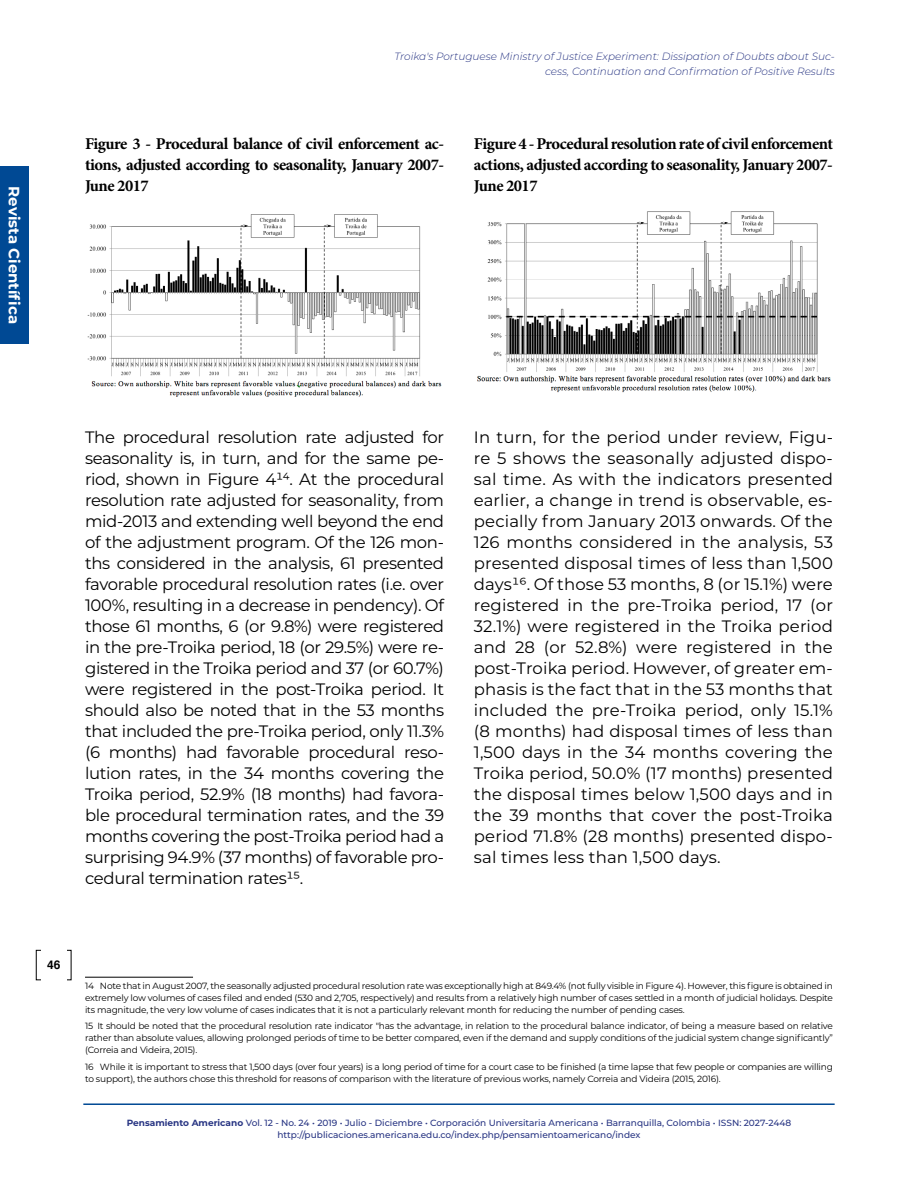
<style>
.page{position:relative;width:918px;height:1188px;background:#fff}
.page>*{position:absolute;margin:0;border:0;box-sizing:border-box;transform-origin:0 0}
.t1{font:16.5px/21px "Montserrat";letter-spacing:.01em;color:#000;text-align:justify}
.t2{font:700 16.5px/21px "Minion Pro";letter-spacing:-.03em;color:#000;text-align:justify}
.t3{font:700 15px "Montserrat";color:#fff}
.t4{font:700 12px "Helvetica";color:#000}
.t5{font:italic 300 10.5px/15px "Montserrat";color:#283583;text-align:right}
.t6{font:9px/12px "Montserrat";letter-spacing:-.02em;color:#000;text-align:justify}
.t7{font:500 9px/12px "Montserrat";color:#283583;text-align:center}
.s1{font-weight:700}
</style>
<div class="page">
<hr style="left:83px;top:1103px;width:752px;height:2px;background:#004994">
<div style="left:0;top:167px;width:29px;height:177px;background:#004994"></div>
<hr style="left:85px;top:977px;width:108px;height:1px;background:#000">
<img style="left:87px;top:214px;width:355px;height:183px">
<img style="left:477px;top:212px;width:354px;height:181px">
<p class="t3" style="left:25px;top:186px;width:139px;rotate:90deg">Revista Científica</p>
<p class="t5" style="left:394px;top:48px;width:442px">Troika's Portuguese Ministry of Justice Experiment: Dissipation of Doubts about Suc&shy;cess, Continuation and Confirmation of Positive Results</p>
<p class="t2" style="left:85px;top:133px;width:361px">Figure 3 - Procedural balance of civil enforcement ac&shy;tions, adjusted according to seasonality, January 2007- June 2017</p>
<p class="t2" style="left:474px;top:133px;width:361px">Figure 4 - Procedural resolution rate of civil enforcement actions, adjusted according to seasonality, January 2007- June 2017</p>
<p class="t1" style="left:85px;top:426px;width:361px">The procedural resolution rate adjusted for seasonality is, in turn, and for the same pe&shy;riod, shown in Figure 414. At the procedural resolution rate adjusted for seasonality, from mid-2013 and extending well beyond the end of the adjustment program. Of the 126 mon&shy;ths considered in the analysis, 61 presented favorable procedural resolution rates (i.e. over 100%, resulting in a decrease in pendency). Of those 61 months, 6 (or 9.8%) were registered in the pre-Troika period, 18 (or 29.5%) were re&shy;gistered in the Troika period and 37 (or 60.7%) were registered in the post-Troika period. It should also be noted that in the 53 months that included the pre-Troika period, only 11.3% (6 months) had favorable procedural reso&shy;lution rates, in the 34 months covering the Troika period, 52.9% (18 months) had favora&shy;ble procedural termination rates, and the 39 months covering the post-Troika period had a surprising 94.9% (37 months) of favorable pro&shy;cedural termination rates15.</p>
<p class="t1" style="left:474px;top:426px;width:361px;text-align:left">In turn, for the period under review, Figu&shy;re 5 shows the seasonally adjusted dispo&shy;sal time. As with the indicators presented earlier, a change in trend is observable, es&shy;pecially from January 2013 onwards. Of the 126 months considered in the analysis, 53 presented disposal times of less than 1,500 days16. Of those 53 months, 8 (or 15.1%) were registered in the pre-Troika period, 17 (or 32.1%) were registered in the Troika period and 28 (or 52.8%) were registered in the post-Troika period. However, of greater em&shy;phasis is the fact that in the 53 months that included the pre-Troika period, only 15.1% (8 months) had disposal times of less than 1,500 days in the 34 months covering the Troika period, 50.0% (17 months) presented the disposal times below 1,500 days and in the 39 months that cover the post-Troika period 71.8% (28 months) presented dispo&shy;sal times less than 1,500 days.</p>
<p class="t4" style="left:47px;top:955px;width:15px">46</p>
<p class="t6" style="left:85px;top:980px;width:750px">14 Note that in August 2007, the seasonally adjusted procedural resolution rate was exceptionally high at 849.4% (not fully visible in Figure 4). However, this figure is obtained in extremely low volumes of cases filed and ended (530 and 2,705, respectively) and results from a relatively high number of cases settled in a month of judicial holidays. Despite its magnitude, the very low volume of cases indicates that it is not a particularly relevant month for reducing the number of pending cases.</p>
<p class="t6" style="left:85px;top:1020px;width:749px">15 It should be noted that the procedural resolution rate indicator "has the advantage, in relation to the procedural balance indicator, of being a measure based on relative rather than absolute values, allowing prolonged periods of time to be better compared, even if the demand and supply conditions of the judicial system change significantly” (Correia and Videira, 2015).</p>
<p class="t6" style="left:85px;top:1060px;width:749px">16 While it is important to stress that 1,500 days (over four years) is a long period of time for a court case to be finished (a time lapse that few people or companies are willing to support), the authors chose this threshold for reasons of comparison with the literature of previous works, namely Correia and Videira (2015, 2016).</p>
<p class="t7" style="left:127px;top:1116px;width:666px"><span class="s1">Pensamiento Americano</span> Vol. 12 - No. 24 • 2019 • Julio - Diciembre • Corporación Universitaria Americana • Barranquilla, Colombia • ISSN: 2027-2448 http://publicaciones.americana.edu.co/index.php/pensamientoamericano/index</p>
</div>
